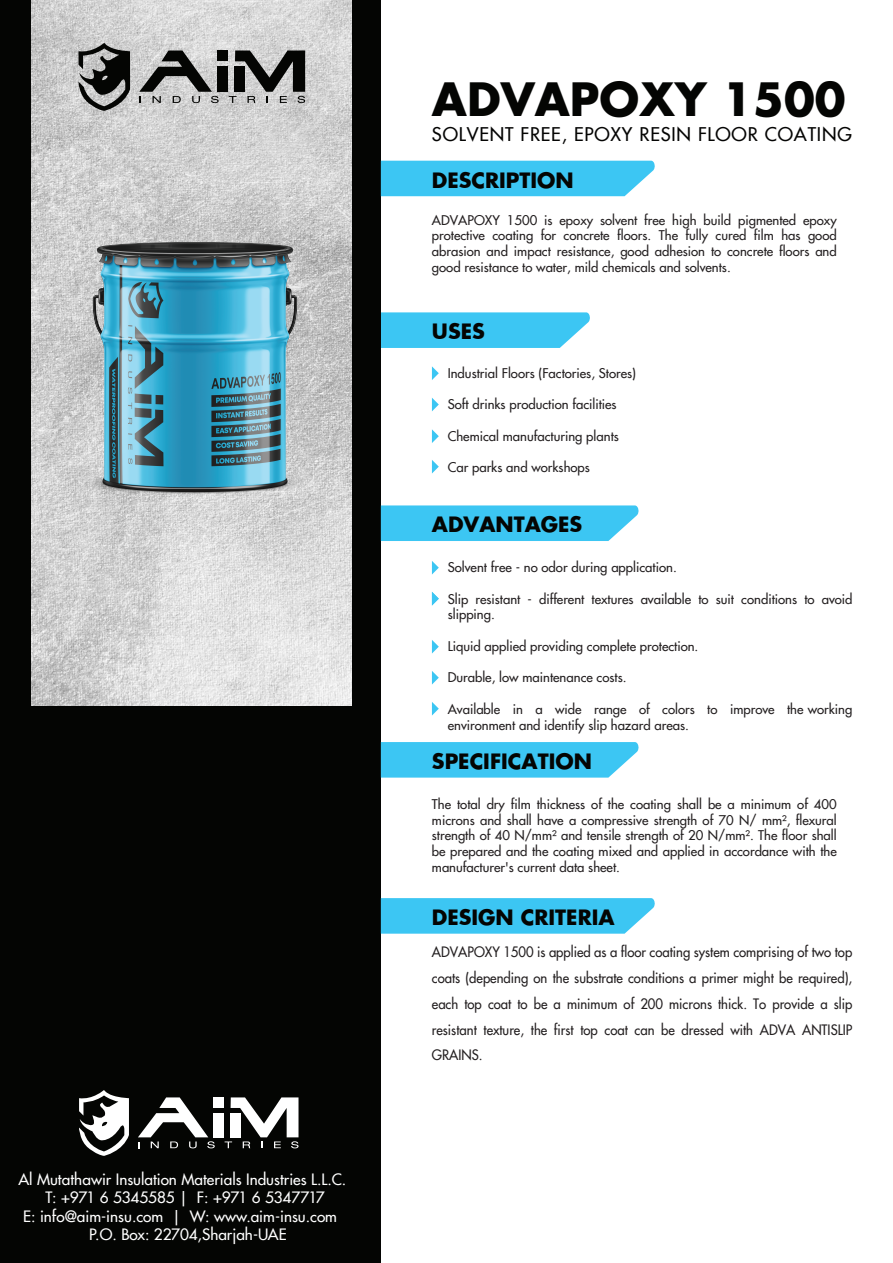
<style>
.page{position:relative;width:893px;height:1263px;background:#fff}
.page>*{position:absolute;margin:0;border:0;box-sizing:border-box;transform-origin:0 0}
.t1{font:700 44.85px "Futura";color:#040503}
.t2{font:700 20.7px "Futura";color:#040503}
.t3{font:500 18.45px "Futura";letter-spacing:.045em;color:#050504}
.t4{font:500 15.3px "Futura";color:#fff}
.t5{font:500 14.1px/25.8px "Futura";color:#231f20;text-align:justify;scale:.93 1}
.t6{font:500 13.2px/15.8px "Futura";color:#231f20;text-align:justify}
</style>
<div class="page">
<svg style="left:381px;top:312px;width:209px;height:36px;background:#49c9f3"></svg>
<div style="left:0;top:0;width:381px;height:1263px;background:#040503"></div>
<img style="left:32px;top:0;width:320px;height:706px">
<div style="left:214px;top:1097px;width:10px;height:11px;background:#fff"></div>
<div style="left:214px;top:1113px;width:10px;height:24px;background:#fff"></div>
<svg style="left:138px;top:1097px;width:77px;height:51px"></svg>
<svg style="left:225px;top:1097px;width:74px;height:51px"></svg>
<svg style="left:79px;top:1090px;width:50px;height:66px"></svg>
<svg style="left:381px;top:898px;width:274px;height:36px;background:#46c9f3"></svg>
<div style="left:381px;top:161px;width:274px;height:35px;background:#3cc6f3"></div>
<svg style="left:381px;top:505px;width:258px;height:36px;background:#47c9f3"></svg>
<div style="left:217px;top:51px;width:11px;height:10px;background:#040503"></div>
<div style="left:217px;top:67px;width:11px;height:25px;background:#040503"></div>
<svg style="left:139px;top:51px;width:80px;height:52px"></svg>
<svg style="left:229px;top:51px;width:76px;height:52px"></svg>
<svg style="left:78px;top:43px;width:52px;height:68px"></svg>
<svg style="left:432px;top:366px;width:7px;height:14px"></svg>
<svg style="left:432px;top:398px;width:7px;height:13px"></svg>
<svg style="left:432px;top:429px;width:7px;height:14px"></svg>
<svg style="left:432px;top:460px;width:7px;height:13px"></svg>
<svg style="left:432px;top:561px;width:7px;height:13px"></svg>
<svg style="left:432px;top:640px;width:7px;height:13px"></svg>
<svg style="left:432px;top:671px;width:7px;height:13px"></svg>
<svg style="left:432px;top:702px;width:7px;height:13px"></svg>
<svg style="left:432px;top:592px;width:7px;height:13px"></svg>
<svg style="left:381px;top:742px;width:258px;height:36px;background:#47c9f3"></svg>
<img style="left:57px;top:228px;width:277px;height:277px">
<p class="t4" style="left:18px;top:1170px;width:329px">Al Mutathawir Insulation Materials Industries L.L.C.</p>
<p class="t4" style="left:45px;top:1188px;width:281px">T: +971 6 5345585 | F: +971 6 5347717</p>
<p class="t4" style="left:23px;top:1206px;width:315px">E: info@aim-insu.com | W: www.aim-insu.com</p>
<p class="t4" style="left:89px;top:1225px;width:199px">P.O. Box: 22704,Sharjah-UAE</p>
<h1 class="t1" style="left:432px;top:68px;width:415px">ADVAPOXY 1500</h1>
<h3 class="t3" style="left:432px;top:123px;width:421px">SOLVENT FREE, EPOXY RESIN FLOOR COATING</h3>
<h2 class="t2" style="left:432px;top:166px;width:143px">DESCRIPTION</h2>
<p class="t6" style="left:432px;top:212px;width:406px">ADVAPOXY 1500 is epoxy solvent free high build pigmented epoxy protective coating for concrete floors. The fully cured film has good abrasion and impact resistance, good adhesion to concrete floors and good resistance to water, mild chemicals and solvents.</p>
<h2 class="t2" style="left:432px;top:317px;width:54px">USES</h2>
<p class="t6" style="left:448px;top:365px;width:190px">Industrial Floors (Factories, Stores)</p>
<p class="t6" style="left:448px;top:397px;width:170px">Soft drinks production facilities</p>
<p class="t6" style="left:448px;top:428px;width:173px">Chemical manufacturing plants</p>
<p class="t6" style="left:448px;top:460px;width:144px">Car parks and workshops</p>
<h2 class="t2" style="left:432px;top:510px;width:152px">ADVANTAGES</h2>
<p class="t6" style="left:448px;top:559px;width:231px">Solvent free - no odor during application.</p>
<p class="t6" style="left:448px;top:591px;width:406px">Slip resistant - different textures available to suit conditions to avoid slipping.</p>
<p class="t6" style="left:448px;top:638px;width:252px">Liquid applied providing complete protection.</p>
<p class="t6" style="left:448px;top:670px;width:180px">Durable, low maintenance costs.</p>
<p class="t6" style="left:448px;top:701px;width:406px">Available in a wide range of colors to improve the working environment and identify slip hazard areas.</p>
<h2 class="t2" style="left:432px;top:747px;width:161px">SPECIFICATION</h2>
<p class="t6" style="left:432px;top:796px;width:406px">The total dry film thickness of the coating shall be a minimum of 400 microns and shall have a compressive strength of 70 N/ mm², flexural strength of 40 N/mm² and tensile strength of 20 N/mm². The floor shall be prepared and the coating mixed and applied in accordance with the manufacturer's current data sheet.</p>
<h2 class="t2" style="left:432px;top:903px;width:184px">DESIGN CRITERIA</h2>
<p class="t5" style="left:432px;top:939px;width:454px">ADVAPOXY 1500 is applied as a floor coating system comprising of two top coats (depending on the substrate conditions a primer might be required), each top coat to be a minimum of 200 microns thick. To provide a slip resistant texture, the first top coat can be dressed with ADVA ANTISLIP GRAINS.</p>
</div>
